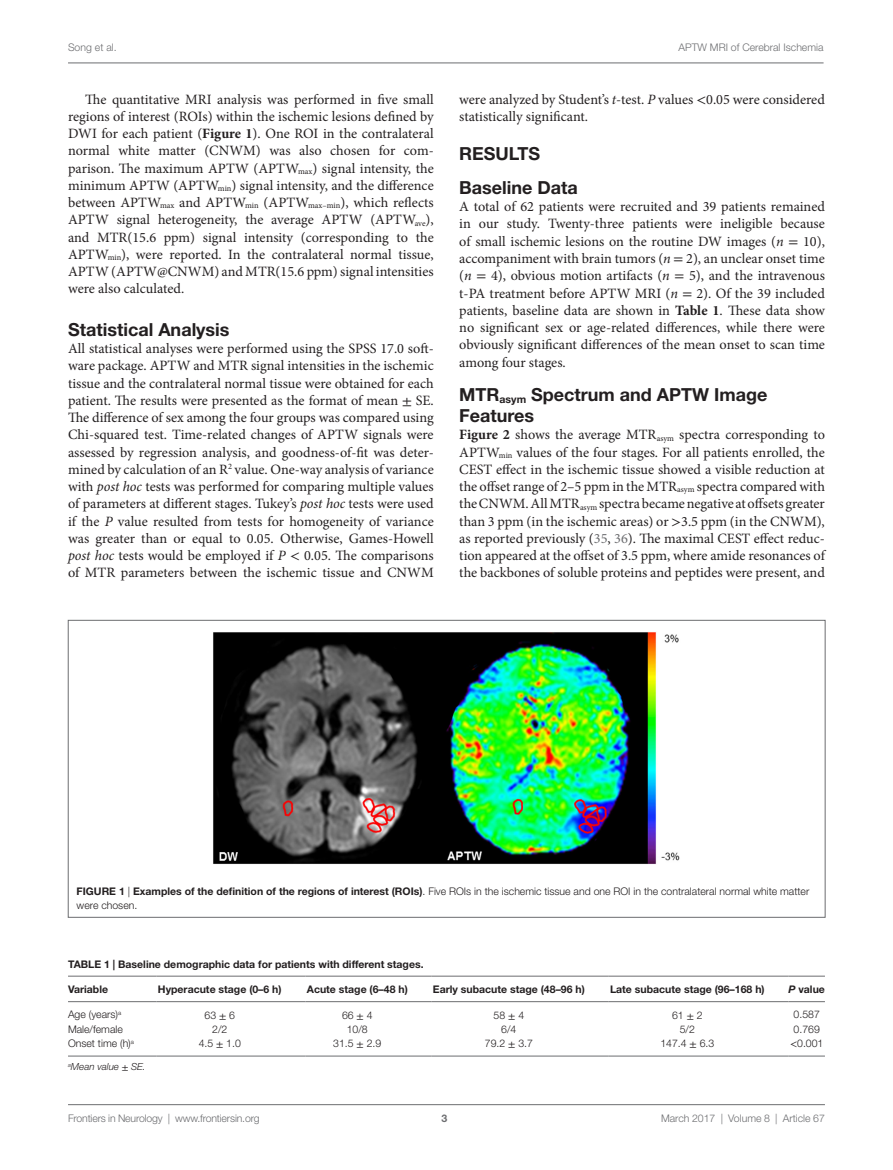
<style>
.page{position:relative;width:893px;height:1170px;background:#fff}
.page>*{position:absolute;margin:0;border:0;box-sizing:border-box;transform-origin:0 0}
.t1{font:700 18px/33.8px "Helvetica Neue LT Std";color:#231f20;text-align:center}
.t2{font:14.25px/17.2px "Minion Pro";color:#231f20;text-align:justify}
.t3{font:300 10.5px/14.2px "Helvetica Neue LT Std";color:#231f20}
.t4{font:700 10.5px "Helvetica Neue LT Std";color:#231f20}
.t5{font:300 10.5px "Helvetica Neue LT Std";color:#6c6d70}
.t6{font:700 10.5px "Helvetica Neue LT Std";color:#6c6d70}
.t7{font:italic 300 9.75px "Helvetica Neue LT Std";color:#231f20}
.s1{font-weight:700}
.s2{font-family:"STIX General"}
.s3{font-style:italic}
.s4{color:#6c6d70}
.s5{font-family:"STIX General";font-weight:400}
.s6{font-family:"STIX General";font-weight:400;font-style:normal}
</style>
<div class="page">
<img style="left:213px;top:632px;width:467px;height:232px">
<hr style="left:68px;top:975px;width:89px;height:1px;background:#6c6d70">
<hr style="left:68px;top:1001px;width:89px;height:1px;background:#6c6d70">
<hr style="left:157px;top:975px;width:149px;height:1px;background:#6c6d70">
<hr style="left:157px;top:1001px;width:149px;height:1px;background:#6c6d70">
<hr style="left:306px;top:975px;width:126px;height:1px;background:#6c6d70">
<hr style="left:306px;top:1001px;width:126px;height:1px;background:#6c6d70">
<hr style="left:432px;top:975px;width:177px;height:1px;background:#6c6d70">
<hr style="left:432px;top:1001px;width:177px;height:1px;background:#6c6d70">
<hr style="left:609px;top:975px;width:180px;height:1px;background:#6c6d70">
<hr style="left:609px;top:1001px;width:180px;height:1px;background:#6c6d70">
<hr style="left:789px;top:975px;width:36px;height:1px;background:#6c6d70">
<hr style="left:789px;top:1001px;width:36px;height:1px;background:#6c6d70">
<hr style="left:68px;top:1055px;width:89px;height:1px;background:#6c6d70">
<hr style="left:157px;top:1055px;width:149px;height:1px;background:#6c6d70">
<hr style="left:306px;top:1055px;width:126px;height:1px;background:#6c6d70">
<hr style="left:432px;top:1055px;width:177px;height:1px;background:#6c6d70">
<hr style="left:609px;top:1055px;width:180px;height:1px;background:#6c6d70">
<hr style="left:789px;top:1055px;width:36px;height:1px;background:#6c6d70">
<hr style="left:68px;top:1104px;width:757px;height:1px;background:#6c6d70">
<hr style="left:68px;top:63px;width:755px;height:1px;background:#6c6d70">
<p class="t5" style="left:68px;top:41px;width:50px">Song et al.</p>
<p class="t5" style="left:678px;top:41px;width:147px">APTW MRI of Cerebral Ischemia</p>
<p class="t2" style="left:68px;top:90px;width:367px;text-indent:17px">The quantitative MRI analysis was performed in five small regions of interest (ROIs) within the ischemic lesions defined by DWI for each patient (<span class="s1">Figure 1</span>). One ROI in the contralateral normal white matter (CNWM) was also chosen for com&shy;parison. The maximum APTW (APTW<sub>max</sub>) signal intensity, the minimum APTW (APTW<sub>min</sub>) signal intensity, and the difference between APTW<sub>max</sub> and APTW<sub>min</sub> (APTW<sub>max–min</sub>), which reflects APTW signal heterogeneity, the average APTW (APTW<sub>ave</sub>), and MTR(15.6 ppm) signal intensity (corresponding to the APTW<sub>min</sub>), were reported. In the contralateral normal tissue, APTW (APTW@CNWM) and MTR(15.6 ppm) signal intensities were also calculated.</p>
<p class="t1" style="left:68px;top:312px;width:163px">Statistical Analysis</p>
<p class="t2" style="left:68px;top:340px;width:367px">All statistical analyses were performed using the SPSS 17.0 soft&shy;ware package. APTW and MTR signal intensities in the ischemic tissue and the contralateral normal tissue were obtained for each patient. The results were presented as the format of mean <span class="s2">±</span> SE.<br>The difference of sex among the four groups was compared using Chi-squared test. Time-related changes of APTW signals were assessed by regression analysis, and goodness-of-fit was deter&shy;mined by calculation of an R<sup>2</sup> value. One-way analysis of variance with <span class="s3">post hoc</span> tests was performed for comparing multiple values of parameters at different stages. Tukey’s <span class="s3">post hoc</span> tests were used if the <span class="s3">P</span> value resulted from tests for homogeneity of variance was greater than or equal to 0.05. Otherwise, Games-Howell <span class="s3">post hoc</span> tests would be employed if <span class="s3">P</span> <span class="s2">&lt;</span> 0.05. The comparisons of MTR parameters between the ischemic tissue and CNWM</p>
<p class="t2" style="left:459px;top:91px;width:367px">were analyzed by Student’s <span class="s3">t</span>-test. <span class="s3">P</span> values <span class="s2">&lt;</span>0.05 were considered statistically significant.</p>
<p class="t1" style="left:459px;top:136px;width:13px">RES</p>
<p class="t1" style="left:459px;top:136px;width:120px">ULTS<br>Baseline Data</p>
<p class="t2" style="left:459px;top:198px;width:367px">A total of 62 patients were recruited and 39 patients remained in our study. Twenty-three patients were ineligible because of small ischemic lesions on the routine DW images (<span class="s3">n</span> <span class="s2">=</span> 10), accompaniment with brain tumors (<span class="s3">n</span> <span class="s2">=</span> 2), an unclear onset time (<span class="s3">n</span> <span class="s2">=</span> 4), obvious motion artifacts (<span class="s3">n</span> <span class="s2">=</span> 5), and the intravenous t-PA treatment before APTW MRI (<span class="s3">n</span> <span class="s2">=</span> 2). Of the 39 included patients, baseline data are shown in <span class="s1">Table 1</span>. These data show no significant sex or age-related differences, while there were obviously significant differences of the mean onset to scan time among four stages.</p>
<p class="t1" style="left:459px;top:384px;width:310px;line-height:21px;text-align:left">MTR<sub>asym</sub> Spectrum and APTW Image<br>Features</p>
<p class="t2" style="left:459px;top:426px;width:367px"><span class="s1">Figure 2</span> shows the average MTR<sub>asym</sub> spectra corresponding to APTW<sub>min</sub> values of the four stages. For all patients enrolled, the CEST effect in the ischemic tissue showed a visible reduction at the offset range of 2–5 ppm in the MTR<sub>asym</sub> spectra compared with the CNWM. All MTR<sub>asym</sub> spectra became negative at offsets greater than 3 ppm (in the ischemic areas) or <span class="s2">&gt;</span>3.5 ppm (in the CNWM), as reported previously (<span class="s4">35</span>, <span class="s4">36</span>). The maximal CEST effect reduc&shy;tion appeared at the offset of 3.5 ppm, where amide resonances of the backbones of soluble proteins and peptides were present, and</p>
<p class="t3" style="left:77px;top:883px;width:734px"><span class="s1">Figure 1</span> | <span class="s1">Examples of the definition of the regions of interest (ROIs)</span>. Five ROIs in the ischemic tissue and one ROI in the contralateral normal white matter were chosen.</p>
<p class="t4" style="left:68px;top:957px;width:357px">Table 1 | Baseline demographic data for patients with different stages.</p>
<p class="t4" style="left:68px;top:982px;width:42px">Variable</p>
<p class="t4" style="left:158px;top:982px;width:125px">Hyperacute stage (0–6 h)</p>
<p class="t4" style="left:307px;top:982px;width:102px">Acute stage (6–48 h)</p>
<p class="t4" style="left:433px;top:982px;width:153px">Early subacute stage (48–96 h)</p>
<p class="t4" style="left:610px;top:982px;width:156px">Late subacute stage (96–168 h)</p>
<p class="t4" style="left:789px;top:982px;width:38px"><span class="s3">P</span> value</p>
<p class="t3" style="left:68px;top:1006px;width:55px">Age (years)<sup>a</sup></p>
<p class="t3" style="left:205px;top:1007px;width:32px">63 <span class="s5">±</span> 6</p>
<p class="t3" style="left:342px;top:1007px;width:32px">66 <span class="s5">±</span> 4</p>
<p class="t3" style="left:494px;top:1007px;width:32px">58 <span class="s5">±</span> 4</p>
<p class="t3" style="left:672px;top:1007px;width:32px">61 <span class="s5">±</span> 2</p>
<p class="t3" style="left:794px;top:1006px;width:28px">0.587</p>
<p class="t3" style="left:68px;top:1021px;width:56px">Male/female</p>
<p class="t3" style="left:212px;top:1021px;width:17px">2/2</p>
<p class="t3" style="left:347px;top:1021px;width:23px">10/8</p>
<p class="t3" style="left:501px;top:1021px;width:17px">6/4</p>
<p class="t3" style="left:680px;top:1021px;width:17px">5/2</p>
<p class="t3" style="left:794px;top:1021px;width:28px">0.769</p>
<p class="t3" style="left:68px;top:1035px;width:68px">Onset time (h)<sup>a</sup></p>
<p class="t3" style="left:199px;top:1035px;width:44px">4.5 <span class="s5">±</span> 1.0</p>
<p class="t3" style="left:333px;top:1035px;width:50px">31.5 <span class="s5">±</span> 2.9</p>
<p class="t3" style="left:485px;top:1035px;width:50px">79.2 <span class="s5">±</span> 3.7</p>
<p class="t3" style="left:660px;top:1035px;width:55px">147.4 <span class="s5">±</span> 6.3</p>
<p class="t3" style="left:790px;top:1035px;width:35px"><span class="s5">&lt;</span>0.001</p>
<p class="t7" style="left:68px;top:1060px;width:79px"><sup>a</sup>Mean value <span class="s6">±</span> SE.</p>
<p class="t5" style="left:68px;top:1111px;width:193px">Frontiers in Neurology | www.frontiersin.org</p>
<p class="t5" style="left:661px;top:1111px;width:165px">March 2017 | Volume 8 | Article 67</p>
<p class="t6" style="left:441px;top:1111px;width:7px">3</p>
</div>
